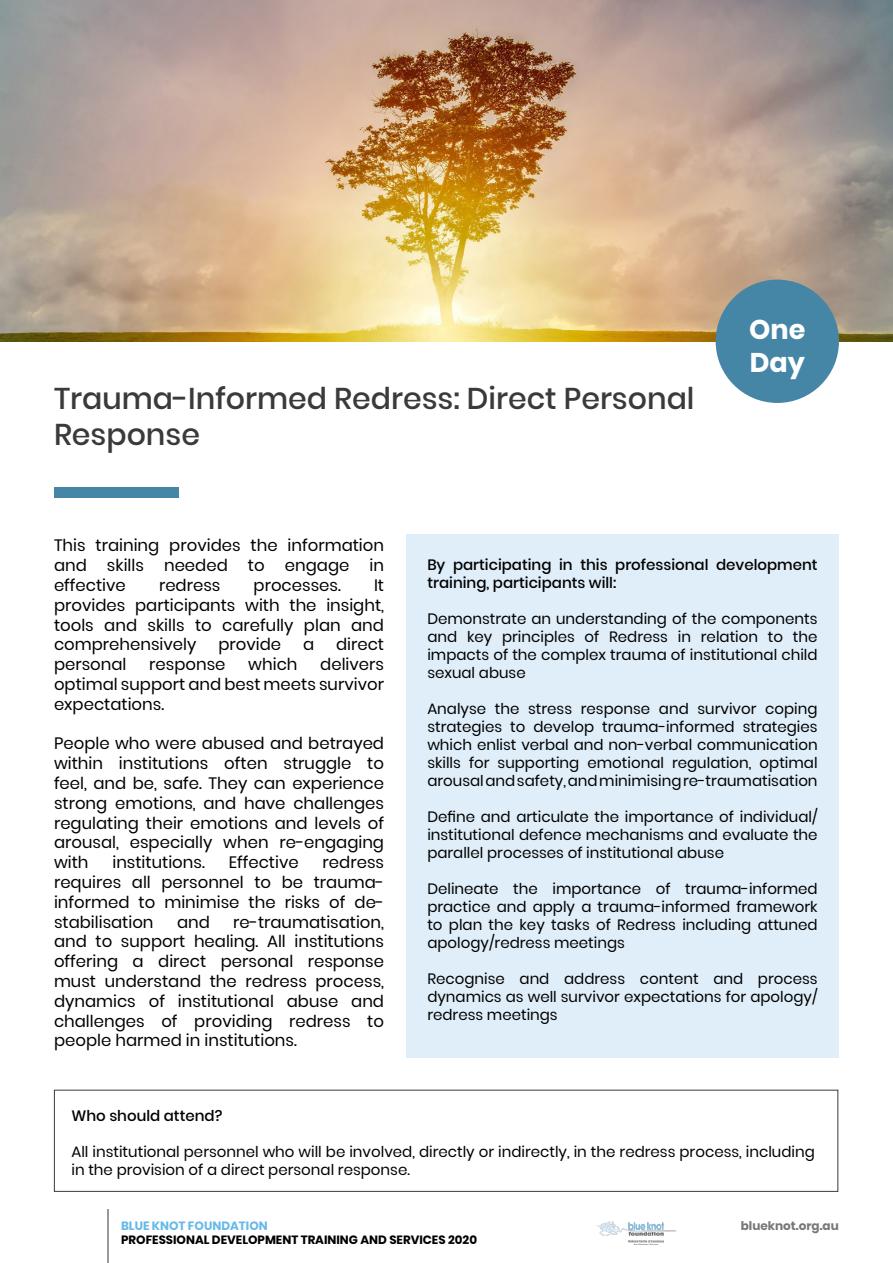
<style>
.page{position:relative;width:893px;height:1263px;background:#fff}
.page>*{position:absolute;margin:0;border:0;box-sizing:border-box;transform-origin:0 0}
.t1{font:500 30px/36px "Poppins";color:#3a3a39}
.t2{font:700 27px/32.4px "Poppins";color:#fff}
.t3{font:16.5px/19.8px "Poppins";color:#000;text-align:justify}
.t4{font:15px/18px "Poppins";color:#000;text-align:justify}
.t5{font:500 15px/18px "Poppins";color:#000}
.t6{font:700 12px "Poppins";color:#000}
.t7{font:700 12px "Poppins";color:#67bae8}
.t8{font:700 12px "Poppins";color:#787878}
</style>
<div class="page">
<img style="left:596px;top:1221px;width:81px;height:24px">
<div style="left:406px;top:534px;width:433px;height:523px;background:#dfeef9"></div>
<img style="left:0;top:0;width:893px;height:341px">
<div style="left:54px;top:487px;width:125px;height:11px;background:#4586a6"></div>
<div style="left:54px;top:1090px;width:784px;height:102px;border:1px solid #3a3a39"></div>
<hr style="left:107px;top:1209px;width:2px;height:54px;background:#787878">
<div style="left:716px;top:280px;width:123px;height:123px;background:#4586a6;border-radius:50%"></div>
<p class="t1" style="left:54px;top:380px;width:642px">Trauma-Informed Redress: Direct Personal<br>Response</p>
<p class="t2" style="left:749px;top:314px;width:58px">One<br>Day</p>
<p class="t3" style="left:54px;top:536px;width:332px">This training provides the information and skills needed to engage in effective</p>
<p class="t3" style="left:159px;top:575px;width:63px">redress</p>
<p class="t3" style="left:254px;top:575px;width:89px">processes.</p>
<p class="t3" style="left:54px;top:575px;width:332px;text-indent:320px">It provides participants with the insight, tools and skills to carefully plan and comprehensively</p>
<p class="t3" style="left:218px;top:635px;width:64px">provide</p>
<p class="t3" style="left:303px;top:635px;width:13px">a</p>
<p class="t3" style="left:336px;top:635px;width:50px">direct</p>
<p class="t3" style="left:54px;top:655px;width:332px;text-indent:266px">delivers optimal support and best meets survivor expectations.</p>
<p class="t3" style="left:54px;top:734px;width:332px">People who were abused and betrayed within institutions often struggle to feel, and be, safe. They can experience strong emotions, and have challenges regulating their emotions and levels of arousal, especially when re-engaging with</p>
<p class="t3" style="left:54px;top:655px;width:74px">personal</p>
<p class="t3" style="left:149px;top:655px;width:78px">response</p>
<p class="t3" style="left:248px;top:655px;width:51px">which</p>
<p class="t3" style="left:112px;top:853px;width:94px">institutions.</p>
<p class="t3" style="left:229px;top:853px;width:71px">Effective</p>
<p class="t3" style="left:54px;top:853px;width:332px;text-indent:269px">redress requires all personnel to be trauma&shy;informed to minimise the risks of de&shy;stabilisation</p>
<p class="t3" style="left:54px;top:912px;width:332px;text-indent:179px">re-traumatisation, and to support healing. All institutions offering a direct personal response must understand the redress process, dynamics of institutional abuse and challenges of providing redress to people harmed in institutions.</p>
<p class="t3" style="left:177px;top:912px;width:34px">and</p>
<p class="t5" style="left:427px;top:555px;width:392px">By participating in this professional development training, participants will:</p>
<p class="t4" style="left:427px;top:609px;width:392px">Demonstrate an understanding of the components and key principles of Redress in relation to the impacts of the complex trauma of institutional child sexual abuse</p>
<p class="t4" style="left:427px;top:699px;width:392px">Analyse the stress response and survivor coping strategies to develop trauma-informed strategies which enlist verbal and non-verbal communication skills for supporting emotional regulation, optimal arousal and safety, and minimising re-traumatisation</p>
<p class="t4" style="left:427px;top:807px;width:392px">Define and articulate the importance of individual/ institutional defence mechanisms and evaluate the parallel processes of institutional abuse</p>
<p class="t4" style="left:427px;top:879px;width:392px">Delineate the importance of trauma-informed practice and apply a trauma-informed framework to plan the key tasks of Redress including attuned apology/redress meetings</p>
<p class="t4" style="left:427px;top:969px;width:392px">Recognise and address content and process dynamics as well survivor expectations for apology/ redress meetings</p>
<p class="t5" style="left:71px;top:1107px;width:152px">Who should attend?</p>
<p class="t4" style="left:71px;top:1143px;width:745px">All institutional personnel who will be involved, directly or indirectly, in the redress process, including in the provision of a direct personal response.</p>
<p class="t7" style="left:121px;top:1218px;width:148px">BLUE KNOT FOUNDATION</p>
<p class="t6" style="left:121px;top:1233px;width:357px">PROFESSIONAL DEVELOPMENT TRAINING AND SERVICES 2020</p>
<p class="t8" style="left:741px;top:1218px;width:100px">blueknot.org.au</p>
</div>
